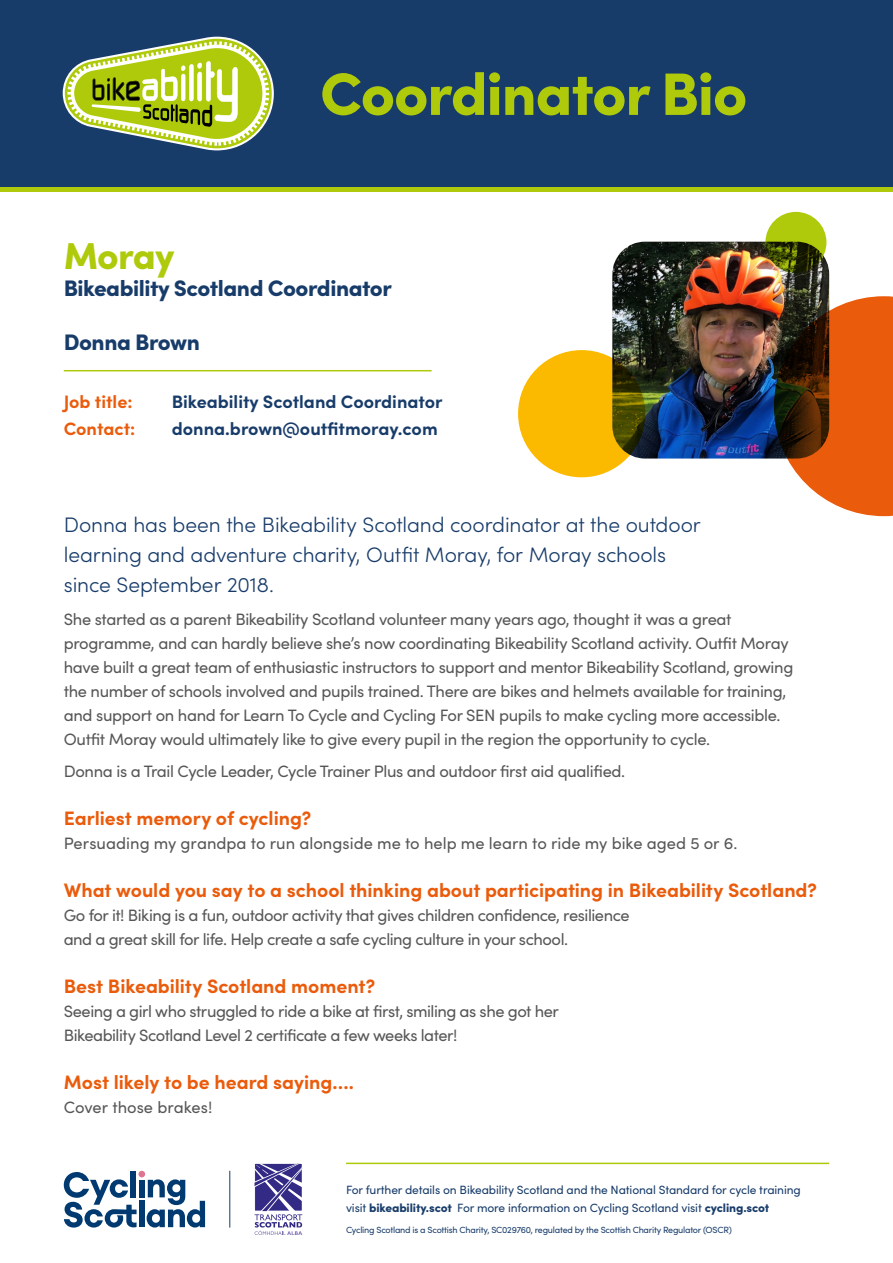
<style>
.page{position:relative;width:893px;height:1263px;background:#fff}
.page>*{position:absolute;margin:0;border:0;box-sizing:border-box;transform-origin:0 0}
.t1{font:900 60px "Sofia Pro";letter-spacing:-.02em;color:#afca0b}
.t2{font:900 37.5px "Sofia Pro";letter-spacing:-.025em;color:#afca0b}
.t3{font:900 22.5px "Sofia Pro";letter-spacing:-.02em;color:#183c6a}
.t4{font:300 21px/30px "Sofia Pro";letter-spacing:-.005em;color:#183c6a}
.t5{font:700 19.5px "Sofia Pro";letter-spacing:-.005em;color:#ea5b0b}
.t6{font:700 18px "Sofia Pro";color:#183c6a}
.t7{font:700 18px "Sofia Pro";color:#ea5b0b}
.t8{font:16.5px/24px "Sofia Pro";letter-spacing:-.02em;color:#575756}
.t9{font:16.5px "Sofia Pro";color:#575756}
.t10{font:12px/17.7px "Sofia Pro";letter-spacing:-.01em;color:#183c6a}
.t11{font:9px "Sofia Pro";letter-spacing:-.025em;color:#183c6a}
.s1{font-weight:900}
</style>
<div class="page">
<div style="left:0;top:0;width:893px;height:187px;background:#183c6a"></div>
<img style="left:612px;top:242px;width:217px;height:216px">
<svg style="left:63px;top:37px;width:211px;height:113px"></svg>
<hr style="left:64px;top:370px;width:368px;height:1px;background:#afca0b">
<hr style="left:0;top:187px;width:893px;height:4px;background:#afca0b">
<hr style="left:346px;top:1162px;width:483px;height:2px;background:#afca0b">
<div style="left:138px;top:1171px;width:7px;height:6px;background:#dd7591;border-radius:50%"></div>
<div style="left:131px;top:1171px;width:5px;height:26px;background:#003a70"></div>
<div style="left:139px;top:1180px;width:5px;height:17px;background:#003a70"></div>
<div style="left:139px;top:1201px;width:5px;height:26px;background:#003a70"></div>
<svg style="left:147px;top:1179px;width:58px;height:48px"></svg>
<svg style="left:64px;top:1172px;width:73px;height:55px"></svg>
<svg style="left:255px;top:1163px;width:47px;height:72px"></svg>
<hr style="left:229px;top:1171px;width:1px;height:56px;background:#183c6a">
<svg style="left:765px;top:212px;width:61px;height:61px;background:#778908"></svg>
<svg style="left:774px;top:296px;width:119px;height:220px;background:#ae5824"></svg>
<svg style="left:518px;top:350px;width:127px;height:127px;background:#daa400"></svg>
<h1 class="t1" style="left:320px;top:47px;width:429px">Coordinator Bio</h1>
<h2 class="t2" style="left:64px;top:226px;width:112px">Moray</h2>
<h3 class="t3" style="left:64px;top:270px;width:330px">Bikeability Scotland Coordinator</h3>
<h3 class="t3" style="left:64px;top:324px;width:138px">Donna Brown</h3>
<p class="t7" style="left:64px;top:388px;width:70px">Job title:</p>
<p class="t6" style="left:172px;top:388px;width:272px">Bikeability Scotland Coordinator</p>
<p class="t7" style="left:64px;top:415px;width:73px">Contact:</p>
<p class="t6" style="left:172px;top:415px;width:267px">donna.brown@outfitmoray.com</p>
<p class="t4" style="left:64px;top:508px;width:638px">Donna has been the Bikeability Scotland coordinator at the outdoor learning and adventure charity, Outfit Moray, for Moray schools since September 2018.</p>
<p class="t8" style="left:64px;top:606px;width:731px">She started as a parent Bikeability Scotland volunteer many years ago, thought it was a great programme, and can hardly believe she’s now coordinating Bikeability Scotland activity. Outfit Moray have built a great team of enthusiastic instructors to support and mentor Bikeability Scotland, growing the number of schools involved and pupils trained. There are bikes and helmets available for training, and support on hand for Learn To Cycle and Cycling For SEN pupils to make cycling more accessible.<br>Outfit Moray would ultimately like to give every pupil in the region the opportunity to cycle.</p>
<p class="t8" style="left:64px;top:758px;width:563px">Donna is a Trail Cycle Leader, Cycle Trainer Plus and outdoor first aid qualified.</p>
<p class="t5" style="left:64px;top:803px;width:249px">Earliest memory of cycling?</p>
<p class="t9" style="left:64px;top:831px;width:675px">Persuading my grandpa to run alongside me to help me learn to ride my bike aged 5 or 6.</p>
<p class="t5" style="left:64px;top:875px;width:755px">What would you say to a school thinking about participating in Bikeability Scotland?</p>
<p class="t8" style="left:64px;top:902px;width:567px">Go for it! Biking is a fun, outdoor activity that gives children confidence, resilience and a great skill for life. Help create a safe cycling culture in your school.</p>
<p class="t5" style="left:64px;top:971px;width:313px">Best Bikeability Scotland moment?</p>
<p class="t8" style="left:64px;top:998px;width:497px">Seeing a girl who struggled to ride a bike at first, smiling as she got her<br>Bikeability Scotland Level 2 certificate a few weeks later!</p>
<p class="t5" style="left:64px;top:1067px;width:292px">Most likely to be heard saying….</p>
<p class="t9" style="left:64px;top:1095px;width:150px">Cover those brakes!</p>
<p class="t10" style="left:346px;top:1181px;width:456px">For further details on Bikeability Scotland and the National Standard for cycle training visit <span class="s1">bikeability.scot</span> For more information on Cycling Scotland visit <span class="s1">cycling.scot</span></p>
<p class="t11" style="left:346px;top:1223px;width:387px">Cycling Scotland is a Scottish Charity, SC029760, regulated by the Scottish Charity Regulator (OSCR)</p>
</div>
